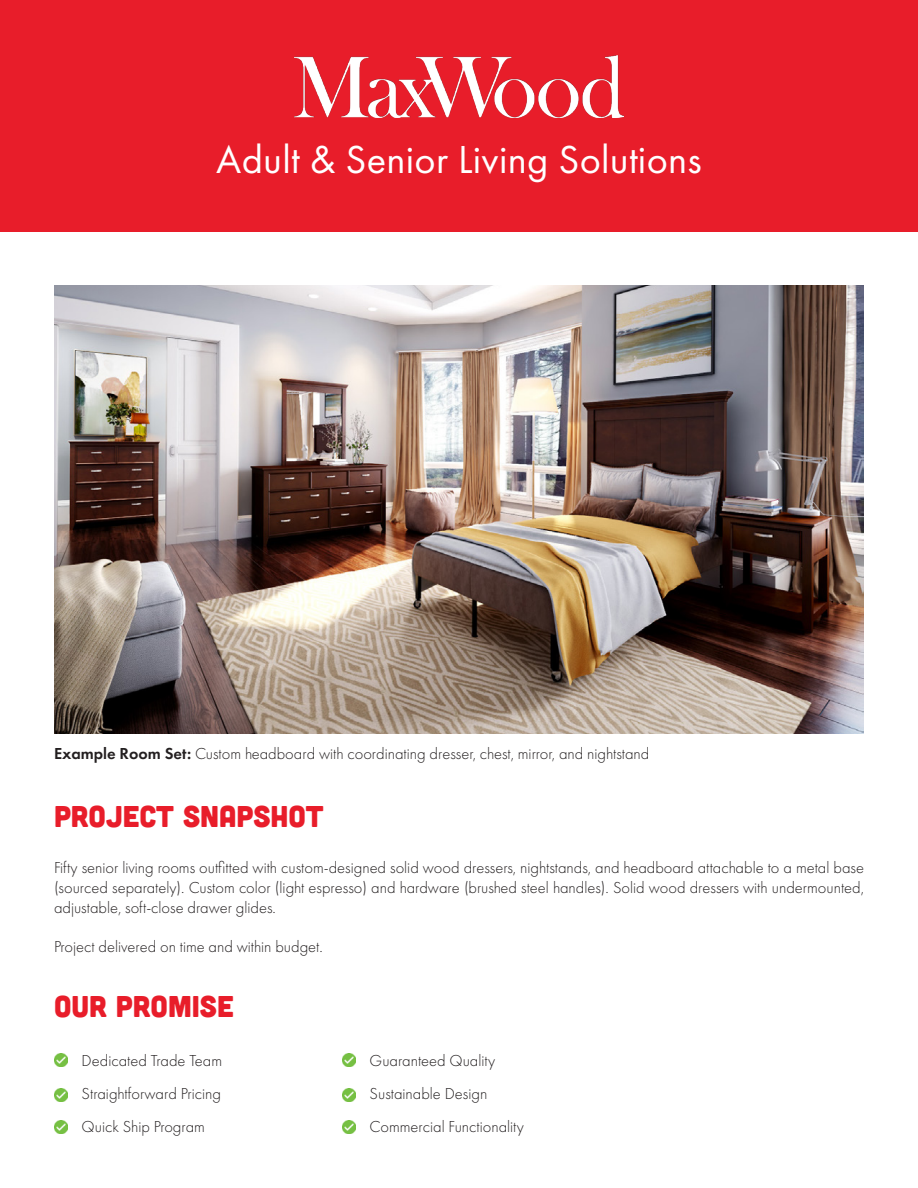
<style>
.page{position:relative;width:918px;height:1188px;background:#fff}
.page>*{position:absolute;margin:0;border:0;box-sizing:border-box;transform-origin:0 0}
.t1{font:40.5px "Futura PT";letter-spacing:.005em;color:#fff}
.t2{font:30px "Cubano";color:#e81d2a}
.t3{font:300 16.5px/33.3px "Futura PT";color:#231f20;text-align:justify}
.s1{font-weight:600}
</style>
<div class="page">
<div style="left:0;top:0;width:918px;height:231px;background:#e81d2a"></div>
<img style="left:54px;top:285px;width:810px;height:448px">
<img style="left:342px;top:1053px;width:14px;height:14px">
<img style="left:342px;top:1088px;width:14px;height:14px">
<img style="left:342px;top:1120px;width:14px;height:14px">
<img style="left:54px;top:1053px;width:14px;height:14px">
<img style="left:54px;top:1088px;width:14px;height:14px">
<img style="left:54px;top:1120px;width:14px;height:14px">
<img style="left:294px;top:56px;width:330px;height:61px">
<p class="t1" style="left:216px;top:136px;width:487px">Adult &amp; Senior Living Solutions</p>
<p class="t3" style="left:54px;top:737px;width:597px"><span class="s1">Example Room Set:</span> Custom headboard with coordinating dresser, chest, mirror, and nightstand</p>
<p class="t2" style="left:54px;top:797px;width:271px">PROJECT SNAPSHOT</p>
<p class="t3" style="left:54px;top:858px;width:812px;line-height:19.8px">Fifty senior living rooms outfitted with custom-designed solid wood dressers, nightstands, and headboard attachable to a metal base (sourced separately). Custom color (light espresso) and hardware (brushed steel handles). Solid wood dressers with undermounted, adjustable, soft-close drawer glides.</p>
<p class="t3" style="left:54px;top:930px;width:270px">Project delivered on time and within budget.</p>
<p class="t2" style="left:54px;top:987px;width:181px">OUR PROMISE</p>
<p class="t3" style="left:82px;top:1044px;width:142px">Dedicated Trade Team Straightforward Pricing Quick Ship Program</p>
<p class="t3" style="left:370px;top:1044px;width:156px;text-align:left">Guaranteed Quality<br>Sustainable Design<br>Commercial Functionality</p>
</div>
